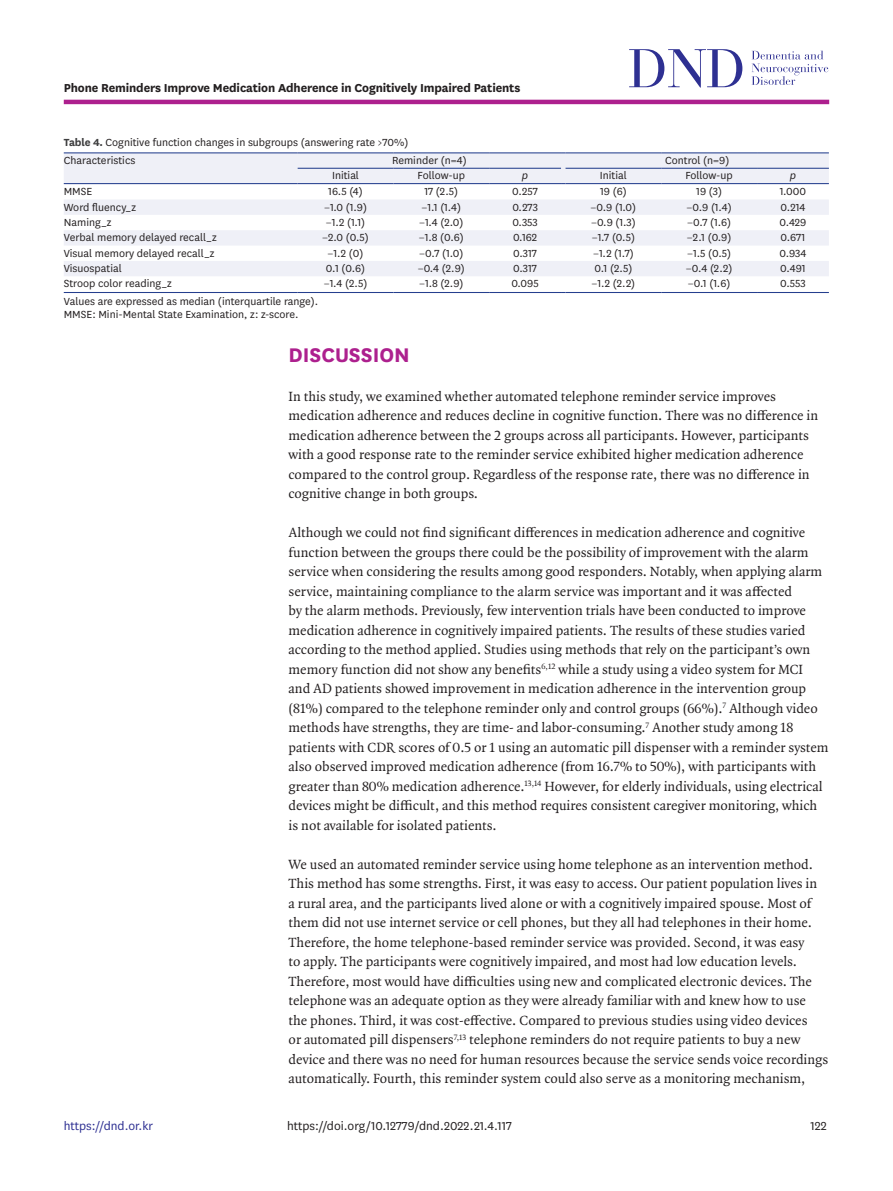
<style>
.page{position:relative;width:893px;height:1191px;background:#fff}
.page>*{position:absolute;margin:0;border:0;box-sizing:border-box;transform-origin:0 0}
.body_title1{font:700 23.1px "National";color:#ad208e}
.body_p{font:14.25px/19.5px "Quadraat OT";color:#231f20}
.body_p_first{font:14.25px/19.5px "Quadraat OT";color:#231f20}
.t1{font:700 13.5px "National";letter-spacing:-.01em;color:#231f20}
.t2{font:13.5px "National";color:#231f20}
.t3{font:13.5px "National";color:#2e3092}
.t4{font:12px/17.7px "National";color:#231f20}
.t5{font:italic 12px "National";color:#231f20}
.s1{font-weight:700;color:#3e3e3f}
</style>
<div class="page">
<hr style="left:64px;top:100px;width:765px;height:4px;background:#ad208e">
<svg style="left:629px;top:49px;width:113px;height:39px"></svg>
<svg style="left:752px;top:50px;width:76px;height:35px"></svg>
<svg style="left:64px;top:153px;width:765px;height:123px;fill:#eff0f7"></svg>
<hr style="left:64px;top:152px;width:234px;height:1px;background:#253f8e">
<hr style="left:298px;top:152px;width:95px;height:1px;background:#253f8e">
<hr style="left:393px;top:152px;width:96px;height:1px;background:#253f8e">
<hr style="left:489px;top:152px;width:72px;height:1px;background:#253f8e">
<hr style="left:565px;top:152px;width:96px;height:1px;background:#253f8e">
<hr style="left:661px;top:152px;width:96px;height:1px;background:#253f8e">
<hr style="left:757px;top:152px;width:72px;height:1px;background:#253f8e">
<hr style="left:298px;top:168px;width:95px;height:1px;background:#253f8e">
<hr style="left:393px;top:168px;width:96px;height:1px;background:#253f8e">
<hr style="left:489px;top:168px;width:72px;height:1px;background:#253f8e">
<hr style="left:565px;top:168px;width:96px;height:1px;background:#253f8e">
<hr style="left:661px;top:168px;width:96px;height:1px;background:#253f8e">
<hr style="left:757px;top:168px;width:72px;height:1px;background:#253f8e">
<hr style="left:64px;top:183px;width:234px;height:1px;background:#253f8e">
<hr style="left:298px;top:183px;width:95px;height:1px;background:#253f8e">
<hr style="left:393px;top:183px;width:96px;height:1px;background:#253f8e">
<hr style="left:489px;top:183px;width:72px;height:1px;background:#253f8e">
<hr style="left:565px;top:183px;width:96px;height:1px;background:#253f8e">
<hr style="left:661px;top:183px;width:96px;height:1px;background:#253f8e">
<hr style="left:757px;top:183px;width:72px;height:1px;background:#253f8e">
<hr style="left:64px;top:292px;width:234px;height:1px;background:#253f8e">
<hr style="left:298px;top:292px;width:95px;height:1px;background:#253f8e">
<hr style="left:393px;top:292px;width:96px;height:1px;background:#253f8e">
<hr style="left:489px;top:292px;width:72px;height:1px;background:#253f8e">
<hr style="left:565px;top:292px;width:96px;height:1px;background:#253f8e">
<hr style="left:661px;top:292px;width:96px;height:1px;background:#253f8e">
<hr style="left:757px;top:292px;width:72px;height:1px;background:#253f8e">
<p class="t1" style="left:64px;top:78px;width:458px">Phone Reminders Improve Medication Adherence in Cognitively Impaired Patients</p>
<p class="t4" style="left:64px;top:133px;width:346px"><span class="s1">Table 4.</span> Cognitive function changes in subgroups (answering rate &gt;70%)<br>Characteristics</p>
<p class="t4" style="left:392px;top:151px;width:76px">Reminder (n=4)</p>
<p class="t4" style="left:665px;top:151px;width:66px">Control (n=9)</p>
<p class="t4" style="left:332px;top:166px;width:28px">Initial</p>
<p class="t4" style="left:417px;top:166px;width:49px">Follow-up</p>
<p class="t5" style="left:522px;top:168px;width:8px">p</p>
<p class="t4" style="left:600px;top:166px;width:28px">Initial</p>
<p class="t4" style="left:685px;top:166px;width:49px">Follow-up</p>
<p class="t5" style="left:790px;top:168px;width:8px">p</p>
<p class="t4" style="left:64px;top:182px;width:30px">MMSE</p>
<p class="t4" style="left:328px;top:182px;width:36px">16.5 (4)</p>
<p class="t4" style="left:424px;top:182px;width:35px">17 (2.5)</p>
<p class="t4" style="left:512px;top:182px;width:27px">0.257</p>
<p class="t4" style="left:600px;top:182px;width:28px">19 (6)</p>
<p class="t4" style="left:696px;top:182px;width:27px">19 (3)</p>
<p class="t4" style="left:780px;top:182px;width:28px">1.000</p>
<p class="t4" style="left:64px;top:197px;width:74px">Word fluency_z</p>
<p class="t4" style="left:324px;top:197px;width:44px">−1.0 (1.9)</p>
<p class="t4" style="left:421px;top:197px;width:41px">−1.1 (1.4)</p>
<p class="t4" style="left:512px;top:197px;width:27px">0.273</p>
<p class="t4" style="left:591px;top:197px;width:47px">−0.9 (1.0)</p>
<p class="t4" style="left:687px;top:197px;width:47px">−0.9 (1.4)</p>
<p class="t4" style="left:780px;top:197px;width:27px">0.214</p>
<p class="t4" style="left:64px;top:213px;width:49px">Naming_z</p>
<p class="t4" style="left:326px;top:213px;width:41px">−1.2 (1.1)</p>
<p class="t4" style="left:419px;top:213px;width:46px">−1.4 (2.0)</p>
<p class="t4" style="left:512px;top:213px;width:27px">0.353</p>
<p class="t4" style="left:591px;top:213px;width:46px">−0.9 (1.3)</p>
<p class="t4" style="left:687px;top:213px;width:45px">−0.7 (1.6)</p>
<p class="t4" style="left:779px;top:213px;width:28px">0.429</p>
<p class="t4" style="left:64px;top:228px;width:154px">Verbal memory delayed recall_z</p>
<p class="t4" style="left:322px;top:228px;width:48px">−2.0 (0.5)</p>
<p class="t4" style="left:419px;top:228px;width:46px">−1.8 (0.6)</p>
<p class="t4" style="left:513px;top:228px;width:26px">0.162</p>
<p class="t4" style="left:592px;top:228px;width:45px">−1.7 (0.5)</p>
<p class="t4" style="left:687px;top:228px;width:46px">−2.1 (0.9)</p>
<p class="t4" style="left:781px;top:228px;width:26px">0.671</p>
<p class="t4" style="left:64px;top:244px;width:152px">Visual memory delayed recall_z</p>
<p class="t4" style="left:328px;top:244px;width:37px">−1.2 (0)</p>
<p class="t4" style="left:419px;top:244px;width:46px">−0.7 (1.0)</p>
<p class="t4" style="left:513px;top:244px;width:25px">0.317</p>
<p class="t4" style="left:593px;top:244px;width:42px">−1.2 (1.7)</p>
<p class="t4" style="left:687px;top:244px;width:46px">−1.5 (0.5)</p>
<p class="t4" style="left:779px;top:244px;width:28px">0.934</p>
<p class="t4" style="left:64px;top:259px;width:60px">Visuospatial</p>
<p class="t4" style="left:326px;top:259px;width:41px">0.1 (0.6)</p>
<p class="t4" style="left:418px;top:259px;width:49px">−0.4 (2.9)</p>
<p class="t4" style="left:513px;top:259px;width:25px">0.317</p>
<p class="t4" style="left:594px;top:259px;width:39px">0.1 (2.5)</p>
<p class="t4" style="left:686px;top:259px;width:48px">−0.4 (2.2)</p>
<p class="t4" style="left:780px;top:259px;width:27px">0.491</p>
<p class="t4" style="left:64px;top:274px;width:110px">Stroop color reading_z</p>
<p class="t4" style="left:324px;top:274px;width:45px">−1.4 (2.5)</p>
<p class="t4" style="left:419px;top:274px;width:46px">−1.8 (2.9)</p>
<p class="t4" style="left:511px;top:274px;width:29px">0.095</p>
<p class="t4" style="left:592px;top:274px;width:45px">−1.2 (2.2)</p>
<p class="t4" style="left:688px;top:274px;width:44px">−0.1 (1.6)</p>
<p class="t4" style="left:780px;top:274px;width:27px">0.553</p>
<p class="t4" style="left:64px;top:294px;width:256px;line-height:13.5px">Values are expressed as median (interquartile range).<br>MMSE: Mini-Mental State Examination, z: z-score.</p>
<p class="body_title1" style="left:289px;top:338px;width:123px">DISCUSSION</p>
<p class="body_p_first" style="left:289px;top:386px;width:531px">In this study, we examined whether automated telephone reminder service improves medication adherence and reduces decline in cognitive function. There was no difference in medication adherence between the 2 groups across all participants. However, participants with a good response rate to the reminder service exhibited higher medication adherence compared to the control group. Regardless of the response rate, there was no difference in cognitive change in both groups.</p>
<p class="body_p" style="left:289px;top:523px;width:541px">Although we could not find significant differences in medication adherence and cognitive function between the groups there could be the possibility of improvement with the alarm service when considering the results among good responders. Notably, when applying alarm service, maintaining compliance to the alarm service was important and it was affected<br>by the alarm methods. Previously, few intervention trials have been conducted to improve medication adherence in cognitively impaired patients. The results of these studies varied according to the method applied. Studies using methods that rely on the participant’s own memory function did not show any benefits<sup>6,12</sup> while a study using a video system for MCI<br>and AD patients showed improvement in medication adherence in the intervention group (81%) compared to the telephone reminder only and control groups (66%).<sup>7</sup> Although video methods have strengths, they are time- and labor-consuming.<sup>7</sup> Another study among 18 patients with CDR scores of 0.5 or 1 using an automatic pill dispenser with a reminder system also observed improved medication adherence (from 16.7% to 50%), with participants with greater than 80% medication adherence.<sup>13,14</sup> However, for elderly individuals, using electrical devices might be difficult, and this method requires consistent caregiver monitoring, which is not available for isolated patients.</p>
<p class="body_p" style="left:289px;top:854px;width:541px">We used an automated reminder service using home telephone as an intervention method.<br>This method has some strengths. First, it was easy to access. Our patient population lives in<br>a rural area, and the participants lived alone or with a cognitively impaired spouse. Most of them did not use internet service or cell phones, but they all had telephones in their home.<br>Therefore, the home telephone-based reminder service was provided. Second, it was easy<br>to apply. The participants were cognitively impaired, and most had low education levels.<br>Therefore, most would have difficulties using new and complicated electronic devices. The telephone was an adequate option as they were already familiar with and knew how to use<br>the phones. Third, it was cost-effective. Compared to previous studies using video devices<br>or automated pill dispensers<sup>7,13</sup> telephone reminders do not require patients to buy a new device and there was no need for human resources because the service sends voice recordings automatically. Fourth, this reminder system could also serve as a monitoring mechanism,</p>
<p class="t2" style="left:287px;top:1116px;width:226px">https://doi.org/10.12779/dnd.2022.21.4.117</p>
<p class="t3" style="left:64px;top:1116px;width:91px">https://dnd.or.kr</p>
<p class="t2" style="left:810px;top:1116px;width:18px">122</p>
</div>
